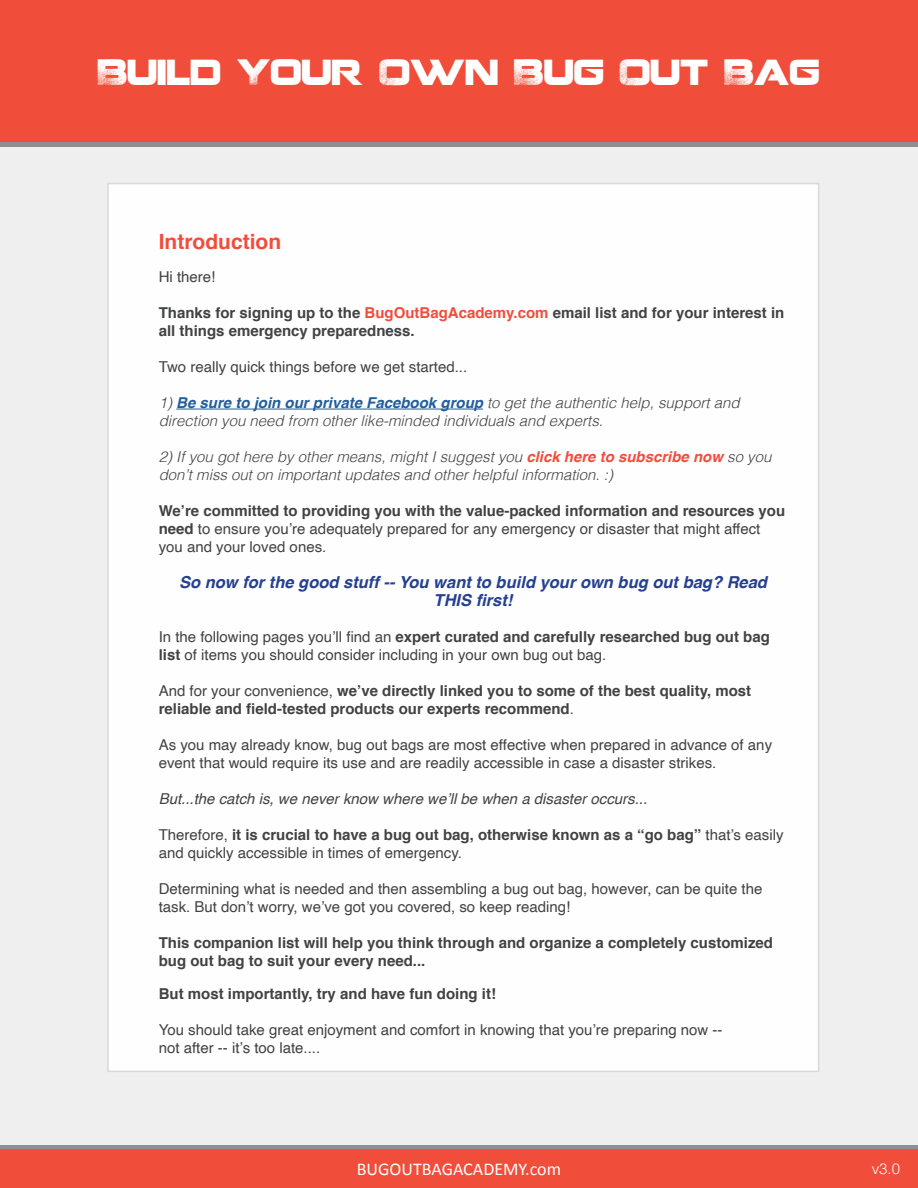
<style>
.page{position:relative;width:918px;height:1188px;background:#fff}
.page>*{position:absolute;margin:0;border:0;box-sizing:border-box;transform-origin:0 0}
.t1{font:36px "Coalition";color:#fff;scale:.9 1}
.t2{font:700 21px "Helvetica";color:#f04e3b}
.t3{font:18px "Calibri";color:#fff}
.t4{font:italic 700 16.5px/18px "Helvetica";color:#25408f;text-align:center}
.t5{font:15px/18px "Helvetica";color:#414243}
.t6{font:700 15px/18px "Helvetica";color:#414243}
.t7{font:italic 300 15px/18px "Helvetica";color:#414243}
.t8{font:italic 15px "Helvetica";color:#414243}
.t9{font:300 15px "Helvetica";color:#fff}
.s1{color:#f04e3b}
.s2{font-weight:700;color:#215e9e}
.s3{font-weight:700;color:#f04e3b}
.s4{font-weight:700}
.s5{font-weight:400}
</style>
<div class="page">
<div style="left:0;top:0;width:918px;height:143px;background:#f04e3b"></div>
<div style="left:0;top:1149px;width:918px;height:39px;background:#f04e3b"></div>
<hr style="left:0;top:1145px;width:918px;height:4px;background:#909090">
<div style="left:0;top:143px;width:918px;height:1002px;background:#efefef"></div>
<div style="left:107px;top:183px;width:712px;height:889px;background:#fefefe;border:2px solid #d9d9d9"></div>
<hr style="left:0;top:143px;width:918px;height:4px;background:#909090">
<hr style="left:176px;top:409px;width:307px;height:1px;background:#215e9e">
<h1 class="t1" style="left:98px;top:48px;width:804px">BUILD YOUR OWN BUG OUT BAG</h1>
<h2 class="t2" style="left:159px;top:225px;width:124px">Introduction</h2>
<p class="t5" style="left:159px;top:268px;width:58px">Hi there!</p>
<p class="t6" style="left:159px;top:304px;width:627px">Thanks for signing up to the <span class="s1">BugOutBagAcademy.com</span> email list and for your interest in all things emergency preparedness.</p>
<p class="t5" style="left:159px;top:358px;width:310px">Two really quick things before we get started...</p>
<p class="t7" style="left:159px;top:393px;width:583px">1) <span class="s2">Be sure to join our private Facebook group</span> to get the authentic help, support and direction you need from other like-minded individuals and experts.</p>
<p class="t7" style="left:159px;top:447px;width:614px">2) If you got here by other means, might I suggest you <span class="s3">click here to subscribe now</span> so you don’t miss out on important updates and other helpful information. :)</p>
<p class="t5" style="left:159px;top:502px;width:628px"><span class="s4">We’re committed to providing you with the value-packed information and resources you need</span> to ensure you’re adequately prepared for any emergency or disaster that might affect you and your loved ones.</p>
<p class="t4" style="left:179px;top:573px;width:589px">So now for the good stuff -- You want to build your own bug out bag? Read<br>THIS first!</p>
<p class="t5" style="left:159px;top:628px;width:613px">In the following pages you’ll find an <span class="s4">expert curated and carefully researched bug out bag list</span> of items you should consider including in your own bug out bag.</p>
<p class="t6" style="left:159px;top:682px;width:594px"><span class="s5">And for your convenience,</span> we’ve directly linked you to some of the best quality, most reliable and field-tested products our experts recommend<span class="s5">.</span></p>
<p class="t5" style="left:159px;top:736px;width:615px">As you may already know, bug out bags are most effective when prepared in advance of any event that would require its use and are readily accessible in case a disaster strikes.</p>
<p class="t8" style="left:159px;top:787px;width:490px">But...the catch is, we never know where we’ll be when a disaster occurs...</p>
<p class="t5" style="left:159px;top:826px;width:626px">Therefore, <span class="s4">it is crucial to have a bug out bag, otherwise known as a “go bag”</span> that’s easily and quickly accessible in times of emergency.</p>
<p class="t5" style="left:159px;top:880px;width:605px">Determining what is needed and then assembling a bug out bag, however, can be quite the task. But don’t worry, we’ve got you covered, so keep reading!</p>
<p class="t6" style="left:159px;top:934px;width:616px">This companion list will help you think through and organize a completely customized bug out bag to suit your every need...</p>
<p class="t6" style="left:159px;top:985px;width:339px">But most importantly, try and have fun doing it!</p>
<p class="t5" style="left:159px;top:1021px;width:565px">You should take great enjoyment and comfort in knowing that you’re preparing now -- not after -- it’s too late....</p>
<p class="t3" style="left:357px;top:1158px;width:206px">BUGOUTBAGACADEMY.com</p>
<p class="t9" style="left:872px;top:1156px;width:30px">v3.0</p>
</div>
